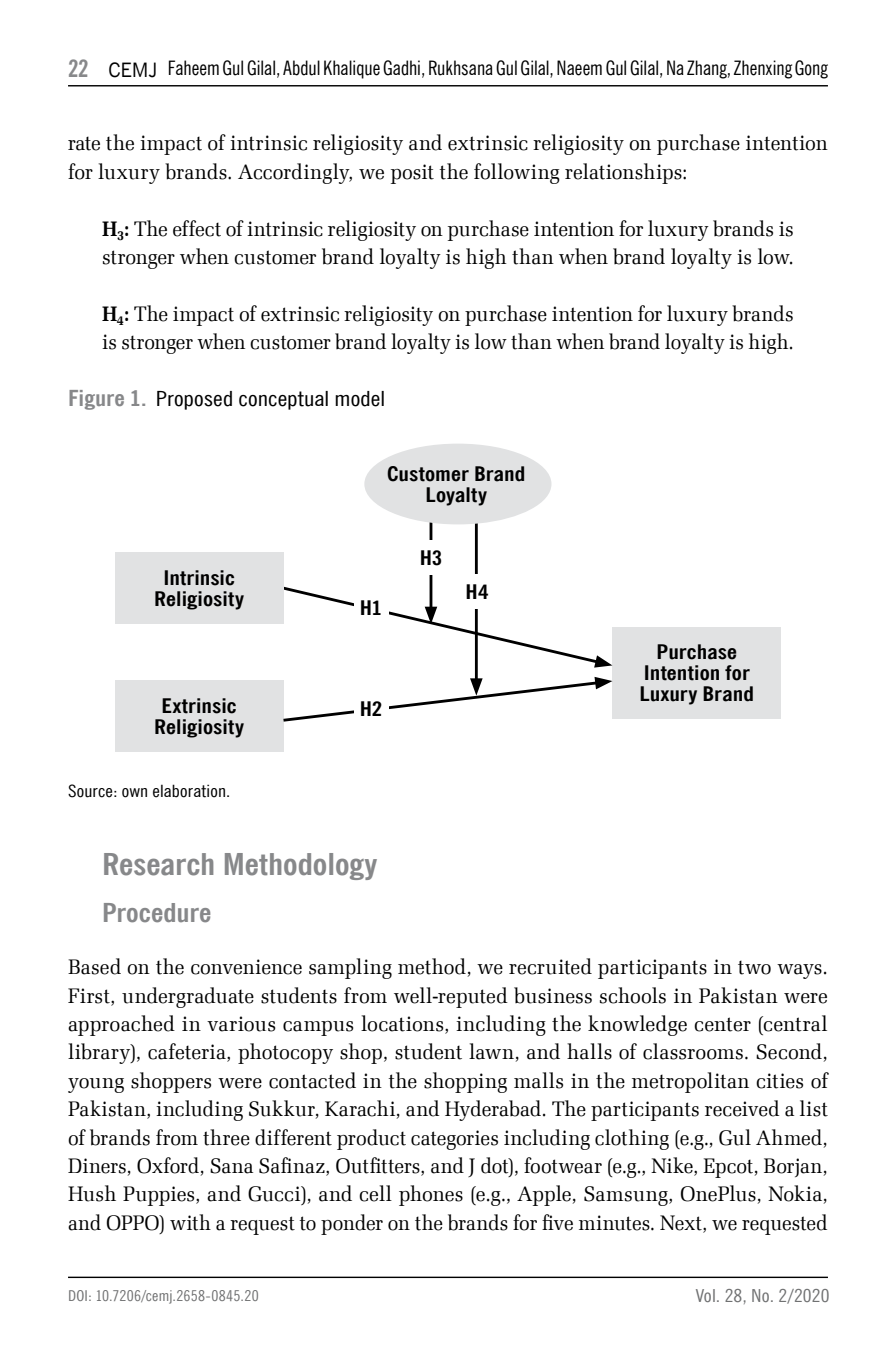
<style>
.page{position:relative;width:896px;height:1361px;background:#fff}
.page>*{position:absolute;margin:0;border:0;box-sizing:border-box;transform-origin:0 0}
.t1{font:700 30px "News Goth Cn EU";color:#87888a;scale:1.15 1}
.t2{font:700 26px "News Goth Cn EU";color:#87888a;scale:1.15 1}
.t3{font:21px/28.4px "Zapf Ellipt EU";letter-spacing:-.005em;color:#000;scale:.95 1}
.t4{font:21px "News Goth Cn EU";color:#000;scale:1.2 1}
.t5{font:700 20px/21px "News Goth Cn EU";letter-spacing:.005em;color:#000;text-align:center;scale:1.2 1}
.t6{font:20px "News Goth Cn EU";color:#000}
.t7{font:20px "News Goth EU";color:#000}
.t8{font:18px "News Goth Cn EU";letter-spacing:.005em;color:#707172;scale:1.15 1}
.t9{font:17px "News Goth Cn EU";letter-spacing:.01em;color:#000;scale:1.15 1}
.t10{font:15px "News Goth Cn EU";letter-spacing:.015em;color:#707172;scale:1.1 1}
.s1{font-family:"News Goth Cn EU";font-weight:700;font-size:24px;color:#87888a}
.s2{font-weight:700}
.s3{font-weight:700;font-size:22px;color:#87888a}
</style>
<div class="page">
<hr style="left:68px;top:1276px;width:760px;height:2px;background:#000">
<hr style="left:68px;top:85px;width:760px;height:1px;background:#000">
<div style="left:115px;top:680px;width:168px;height:72px;background:#e1e2e3"></div>
<div style="left:612px;top:627px;width:169px;height:91px;background:#e1e2e3"></div>
<hr style="left:429px;top:518px;width:3px;height:94px;background:#000">
<svg style="left:283px;top:584px;width:329px;height:83px"></svg>
<hr style="left:475px;top:518px;width:3px;height:165px;background:#000">
<svg style="left:283px;top:677px;width:329px;height:46px"></svg>
<div style="left:354px;top:591px;width:34px;height:34px;background:#fff"></div>
<div style="left:354px;top:692px;width:34px;height:34px;background:#fff"></div>
<div style="left:414px;top:541px;width:34px;height:34px;background:#fff"></div>
<div style="left:460px;top:574px;width:34px;height:35px;background:#fff"></div>
<div style="left:115px;top:552px;width:168px;height:72px;background:#e1e2e3"></div>
<svg style="left:364px;top:444px;width:187px;height:80px"></svg>
<p class="t7" style="left:68px;top:58px;width:91px"><span class="s1">22</span> CEMJ</p>
<p class="t6" style="left:168px;top:56px;width:661px">Faheem Gul Gilal, Abdul Khalique Gadhi, Rukhsana Gul Gilal, Naeem Gul Gilal, Na Zhang, Zhenxing Gong</p>
<p class="t3" style="left:68px;top:129px;width:801px">rate the impact of intrinsic religiosity and extrinsic religiosity on purchase intention for luxury brands. Accordingly, we posit the following relationships:</p>
<p class="t3" style="left:102px;top:215px;width:730px"><span class="s2">H</span><sub>3</sub><span class="s2">:</span> The effect of intrinsic religiosity on purchase intention for luxury brands is stronger when customer brand loyalty is high than when brand loyalty is low.</p>
<p class="t3" style="left:102px;top:300px;width:730px"><span class="s2">H</span><sub>4</sub><span class="s2">:</span> The impact of extrinsic religiosity on purchase intention for luxury brands is stronger when customer brand loyalty is low than when brand loyalty is high.</p>
<p class="t4" style="left:68px;top:386px;width:266px"><span class="s3">Figure 1.</span> Proposed conceptual model</p>
<p class="t5" style="left:387px;top:463px;width:117px">Customer Brand<br>Loyalty</p>
<p class="t5" style="left:154px;top:567px;width:76px">Intrinsic<br>Religiosity</p>
<p class="t5" style="left:154px;top:695px;width:76px">Extrinsic<br>Religiosity</p>
<p class="t9" style="left:68px;top:781px;width:143px">Source: own elaboration.</p>
<p class="t5" style="left:360px;top:598px;width:20px">H1</p>
<p class="t5" style="left:360px;top:699px;width:20px">H2</p>
<p class="t5" style="left:420px;top:548px;width:20px">H3</p>
<p class="t5" style="left:465px;top:582px;width:20px">H4</p>
<p class="t5" style="left:639px;top:641px;width:97px">Purchase<br>Intention for<br>Luxury Brand</p>
<h1 class="t1" style="left:102px;top:845px;width:241px">Research Methodology</h1>
<p class="t2" style="left:102px;top:896px;width:97px">Procedure</p>
<p class="t3" style="left:68px;top:953px;width:801px;text-align:justify">Based on the convenience sampling method, we recruited participants in two ways.<br>First, undergraduate students from well-reputed business schools in Pakistan were approached in various campus locations, including the knowledge center (central library), cafeteria, photocopy shop, student lawn, and halls of classrooms. Second, young shoppers were contacted in the shopping malls in the metropolitan cities of Pakistan, including Sukkur, Karachi, and Hyderabad. The participants received a list of brands from three different product categories including clothing (e.g., Gul Ahmed, Diners, Oxford, Sana Safinaz, Outfitters, and J dot), footwear (e.g., Nike, Epcot, Borjan, Hush Puppies, and Gucci), and cell phones (e.g., Apple, Samsung, OnePlus, Nokia, and OPPO) with a request to ponder on the brands for five minutes. Next, we requested</p>
<p class="t10" style="left:68px;top:1286px;width:175px">DOI: 10.7206/cemj.2658-0845.20</p>
<p class="t8" style="left:696px;top:1285px;width:118px">Vol. 28, No. 2/2020</p>
</div>
